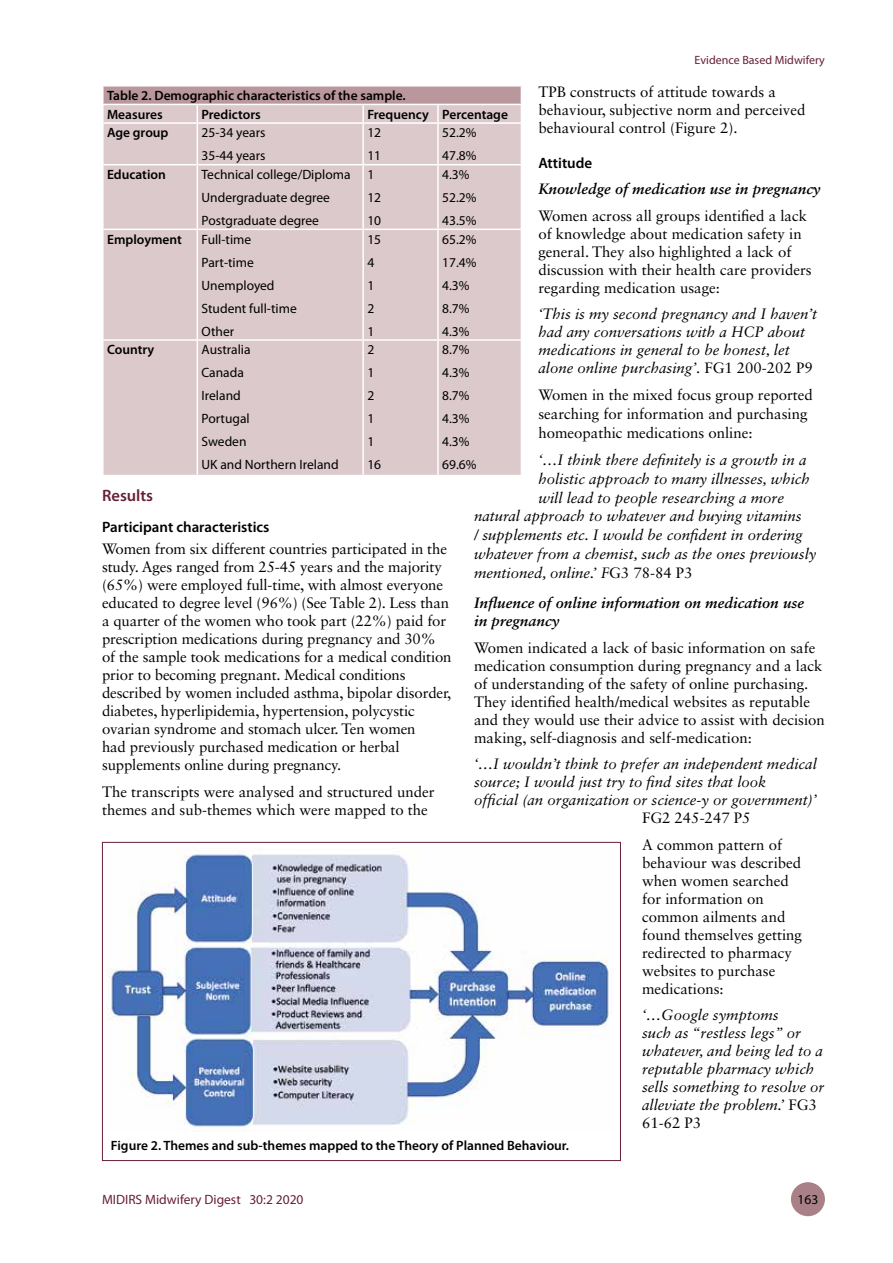
<style>
.page{position:relative;width:893px;height:1263px;background:#fff}
.page>*{position:absolute;margin:0;border:0;box-sizing:border-box;transform-origin:0 0}
.t1{font:600 16.5px "Myriad Pro";color:#672034}
.t2{font:15px/18px "Sabon LT Std";color:#000}
.t3{font:italic 15px/18px "Sabon LT Std";color:#000}
.t4{font:italic 700 15px/18px "Sabon LT Std";color:#000}
.t5{font:600 15px "Myriad Pro";color:#000}
.t6{font:13.5px/23px "Myriad Pro";color:#000}
.t7{font:600 13.5px/18.6px "Myriad Pro";color:#000}
.t8{font:13.5px "Myriad Pro";color:#672034}
.t9{font:12px "Myriad Pro";color:#672034}
.s1{font-style:normal}
</style>
<div class="page">
<div style="left:103px;top:86px;width:418px;height:18px;background:#ba979d"></div>
<div style="left:104px;top:105px;width:417px;height:370px;background:#dbc9cc"></div>
<hr style="left:102px;top:85px;width:95px;height:2px;background:#fff">
<hr style="left:197px;top:85px;width:166px;height:2px;background:#fff">
<hr style="left:363px;top:85px;width:75px;height:2px;background:#fff">
<hr style="left:438px;top:85px;width:84px;height:2px;background:#fff">
<svg style="left:103px;top:87px;width:1px;height:35px"></svg>
<svg style="left:197px;top:105px;width:1px;height:17px"></svg>
<svg style="left:362px;top:105px;width:2px;height:17px"></svg>
<svg style="left:437px;top:105px;width:2px;height:17px"></svg>
<hr style="left:102px;top:122px;width:95px;height:2px;background:#fff">
<hr style="left:197px;top:122px;width:166px;height:2px;background:#fff">
<hr style="left:197px;top:124px;width:1px;height:40px;background:#fff">
<hr style="left:363px;top:122px;width:75px;height:2px;background:#fff">
<hr style="left:362px;top:124px;width:2px;height:40px;background:#fff">
<hr style="left:438px;top:122px;width:84px;height:2px;background:#fff">
<hr style="left:437px;top:124px;width:2px;height:40px;background:#fff">
<hr style="left:102px;top:164px;width:95px;height:1px;background:#fff">
<hr style="left:197px;top:164px;width:166px;height:1px;background:#fff">
<hr style="left:197px;top:165px;width:1px;height:64px;background:#fff">
<hr style="left:363px;top:164px;width:75px;height:1px;background:#fff">
<hr style="left:362px;top:165px;width:2px;height:64px;background:#fff">
<hr style="left:438px;top:164px;width:84px;height:1px;background:#fff">
<hr style="left:437px;top:165px;width:2px;height:64px;background:#fff">
<hr style="left:102px;top:229px;width:95px;height:1px;background:#fff">
<hr style="left:197px;top:229px;width:166px;height:1px;background:#fff">
<hr style="left:197px;top:230px;width:1px;height:109px;background:#fff">
<hr style="left:363px;top:229px;width:75px;height:1px;background:#fff">
<hr style="left:362px;top:230px;width:2px;height:109px;background:#fff">
<hr style="left:438px;top:229px;width:84px;height:1px;background:#fff">
<hr style="left:437px;top:230px;width:2px;height:109px;background:#fff">
<hr style="left:102px;top:339px;width:95px;height:2px;background:#fff">
<hr style="left:197px;top:339px;width:166px;height:2px;background:#fff">
<hr style="left:197px;top:341px;width:1px;height:134px;background:#fff">
<hr style="left:363px;top:339px;width:75px;height:2px;background:#fff">
<hr style="left:362px;top:341px;width:2px;height:134px;background:#fff">
<hr style="left:438px;top:339px;width:84px;height:2px;background:#fff">
<hr style="left:437px;top:341px;width:2px;height:134px;background:#fff">
<img style="left:108px;top:847px;width:501px;height:281px">
<div style="left:102px;top:842px;width:519px;height:319px;border:1px solid #672034"></div>
<div style="left:791px;top:1182px;width:34px;height:34px;background:#aa8087;border-radius:50%"></div>
<p class="t9" style="left:695px;top:53px;width:132px">Evidence Based Midwifery</p>
<p class="t2" style="left:538px;top:82px;width:268px">TPB constructs of attitude towards a behaviour, subjective norm and perceived behavioural control (Figure 2).</p>
<p class="t5" style="left:538px;top:153px;width:55px">Attitude</p>
<p class="t4" style="left:538px;top:180px;width:284px">Knowledge of medication use in pregnancy</p>
<p class="t2" style="left:538px;top:206px;width:275px">Women across all groups identified a lack of knowledge about medication safety in general. They also highlighted a lack of discussion with their health care providers regarding medication usage:</p>
<p class="t3" style="left:538px;top:305px;width:280px">‘This is my second pregnancy and I haven’t had any conversations with a HCP about medications in general to be honest, let alone online purchasing’. <span class="s1">FG1 200-202 P9</span></p>
<p class="t2" style="left:538px;top:386px;width:276px;line-height:18.8px">Women in the mixed focus group reported searching for information and purchasing homeopathic medications online:</p>
<p class="t3" style="left:538px;top:451px;width:270px">‘…I think there definitely is a growth in a</p>
<p class="t3" style="left:538px;top:470px;width:273px">holistic approach to many illnesses, which</p>
<p class="t3" style="left:538px;top:488px;width:247px">will lead to people researching a more</p>
<p class="t3" style="left:474px;top:507px;width:329px">natural approach to whatever and buying vitamins</p>
<p class="t3" style="left:474px;top:526px;width:330px">/ supplements etc. I would be confident in ordering</p>
<p class="t3" style="left:474px;top:545px;width:344px">whatever from a chemist, such as the ones previously</p>
<p class="t3" style="left:474px;top:563px;width:220px">mentioned, online.’ F<span class="s1">G3 78-84 P3</span></p>
<p class="t4" style="left:474px;top:594px;width:331px">Influence of online information on medication use in pregnancy</p>
<p class="t2" style="left:474px;top:638px;width:352px">Women indicated a lack of basic information on safe medication consumption during pregnancy and a lack of understanding of the safety of online purchasing.<br>They identified health/medical websites as reputable and they would use their advice to assist with decision making, self-diagnosis and self-medication:</p>
<p class="t3" style="left:474px;top:755px;width:344px">‘…I wouldn’t think to prefer an independent medical source; I would just try to find sites that look<br>official (an organization or science-y or government)’</p>
<p class="t2" style="left:642px;top:805px;width:141px;line-height:26.5px">FG2 245-247 P5<br>A common pattern of</p>
<p class="t2" style="left:642px;top:853px;width:161px">behaviour was described when women searched for information on common ailments and found themselves getting redirected to pharmacy websites to purchase medications:</p>
<p class="t3" style="left:642px;top:1006px;width:184px">‘…Google symptoms<br>such as “restless legs” or whatever, and being led to a reputable pharmacy which sells something to resolve or alleviate the problem.’ <span class="s1">FG3<br>61-62 P3</span></p>
<p class="t7" style="left:107px;top:86px;width:300px">Table 2. Demographic characteristics of the sample.<br>Measures</p>
<p class="t7" style="left:202px;top:105px;width:61px">Predictors</p>
<p class="t7" style="left:367px;top:105px;width:142px">Frequency Percentage</p>
<p class="t7" style="left:107px;top:123px;width:63px">Age group</p>
<p class="t6" style="left:202px;top:121px;width:65px">25-34 years<br>35-44 years</p>
<p class="t6" style="left:367px;top:121px;width:15px">12<br>11</p>
<p class="t6" style="left:442px;top:121px;width:36px">52.2%<br>47.8%</p>
<p class="t7" style="left:107px;top:165px;width:60px">Education</p>
<p class="t6" style="left:202px;top:163px;width:150px">Technical college/Diploma<br>Undergraduate degree<br>Postgraduate degree</p>
<p class="t6" style="left:367px;top:163px;width:15px">1<br>12<br>10</p>
<p class="t6" style="left:442px;top:163px;width:36px">4.3%<br>52.2%<br>43.5%</p>
<p class="t7" style="left:107px;top:230px;width:76px">Employment</p>
<p class="t6" style="left:202px;top:227px;width:97px">Full-time<br>Part-time<br>Unemployed<br>Student full-time<br>Other</p>
<p class="t6" style="left:367px;top:227px;width:15px">15<br>4<br>1<br>2<br>1</p>
<p class="t6" style="left:442px;top:228px;width:36px">65.2%<br>17.4%<br>4.3%<br>8.7%<br>4.3%</p>
<p class="t7" style="left:107px;top:340px;width:49px">Country</p>
<p class="t6" style="left:202px;top:338px;width:139px">Australia<br>Canada<br>Ireland<br>Portugal<br>Sweden<br>UK and Northern Ireland</p>
<p class="t6" style="left:367px;top:338px;width:15px">2<br>1<br>2<br>1<br>1<br>16</p>
<p class="t6" style="left:442px;top:338px;width:36px">8.7%<br>4.3%<br>8.7%<br>4.3%<br>4.3%<br>69.6%</p>
<p class="t1" style="left:102px;top:485px;width:53px">Results</p>
<p class="t5" style="left:102px;top:518px;width:169px">Participant characteristics</p>
<p class="t2" style="left:102px;top:540px;width:351px">Women from six different countries participated in the study. Ages ranged from 25-45 years and the majority (65%) were employed full-time, with almost everyone educated to degree level (96%) (See Table 2). Less than a quarter of the women who took part (22%) paid for prescription medications during pregnancy and 30% of the sample took medications for a medical condition prior to becoming pregnant. Medical conditions described by women included asthma, bipolar disorder, diabetes, hyperlipidemia, hypertension, polycystic ovarian syndrome and stomach ulcer. Ten women<br>had previously purchased medication or herbal supplements online during pregnancy.</p>
<p class="t2" style="left:102px;top:782px;width:334px">The transcripts were analysed and structured under themes and sub-themes which were mapped to the</p>
<p class="t7" style="left:111px;top:1135px;width:460px">Figure 2. Themes and sub-themes mapped to the Theory of Planned Behaviour.</p>
<p class="t8" style="left:102px;top:1191px;width:203px">MIDIRS Midwifery Digest 30:2 2020</p>
<p class="t6" style="left:797px;top:1188px;width:22px">163</p>
</div>
